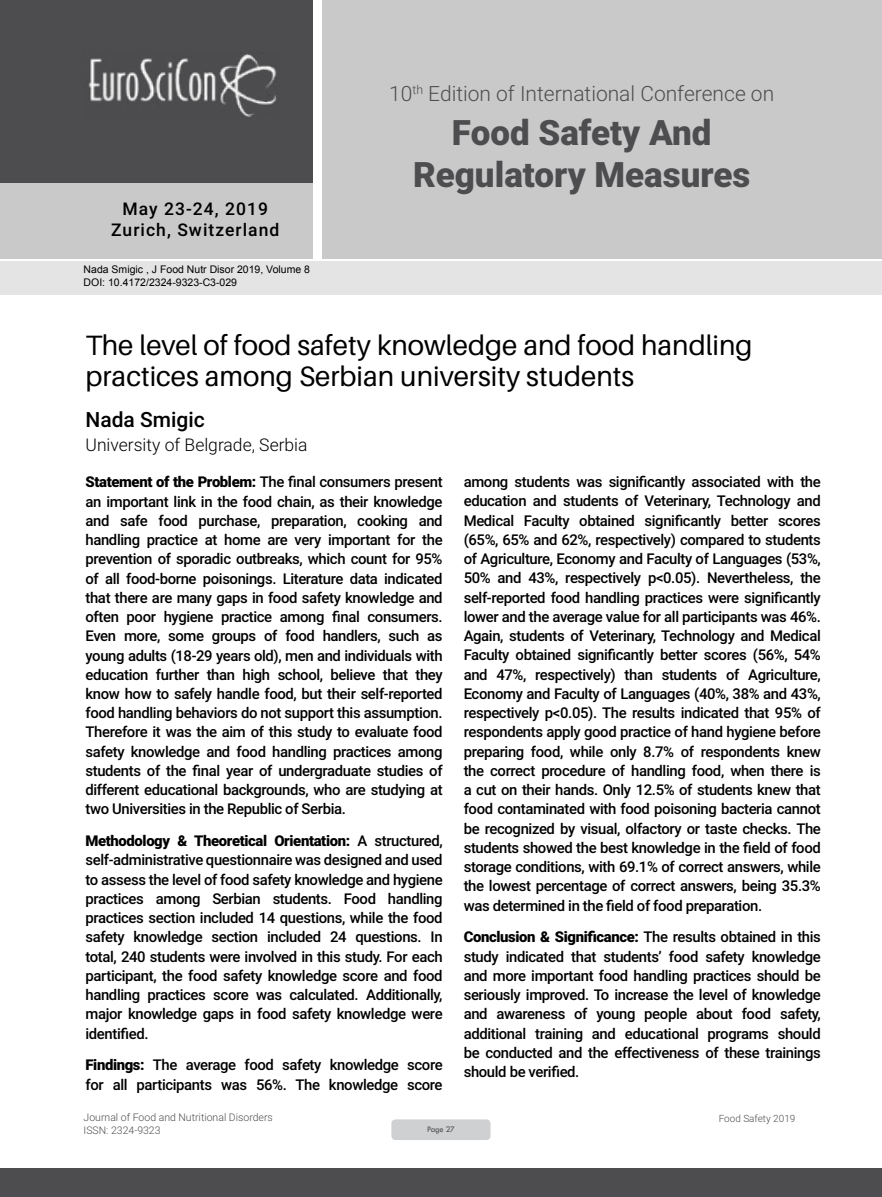
<style>
.page{position:relative;width:882px;height:1197px;background:#fff}
.page>*{position:absolute;margin:0;border:0;box-sizing:border-box;transform-origin:0 0}
.t1{font:900 35px/42px "Roboto";color:#4d4d4f;text-align:center}
.t2{font:28px/30.8px "Aileron";color:#000}
.t3{font:300 21px "Roboto";color:#4d4d4f}
.t4{font:500 21px "Roboto";color:#000}
.t5{font:500 17.5px/21px "Roboto";letter-spacing:.06em;color:#000;text-align:center}
.t6{font:300 17.5px "Roboto";color:#000}
.t7{font:500 14.88px/19.2px "Roboto";letter-spacing:-.025em;color:#000;text-align:justify}
.t8{font:10.5px/12.6px "Arial";color:#000}
.t9{font:300 10.5px/12.6px "Roboto";color:#4d4d4f}
.t10{font:300 9.97px "Roboto";color:#4d4d4f}
.t11{font:8.75px "Tw Cen";letter-spacing:-.02em;color:#4d4d4f;scale:.95 1}
.s1{font-weight:900}
</style>
<div class="page">
<div style="left:0;top:0;width:313px;height:183px;background:#4d4d4f"></div>
<div style="left:1px;top:183px;width:312px;height:76px;background:#c9c9ca"></div>
<div style="left:323px;top:0;width:559px;height:259px;background:#c9c9ca"></div>
<img style="left:88px;top:54px;width:188px;height:63px">
<div style="left:0;top:1169px;width:882px;height:28px;background:#4d4d4f"></div>
<div style="left:1px;top:261px;width:881px;height:33px;background:#e4e4e4"></div>
<div style="left:391px;top:1119px;width:100px;height:21px;background:#cfd0d2;border-radius:4px"></div>
<h3 class="t3" style="left:389px;top:79px;width:387px">10<sup>th</sup> Edition of International Conference on</h3>
<p class="t5" style="left:111px;top:198px;width:170px">May 23-24, 2019<br>Zurich, Switzerland</p>
<p class="t8" style="left:84px;top:263px;width:228px">Nada Smigic , J Food Nutr Disor 2019, Volume 8<br>DOI: 10.4172/2324-9323-C3-029</p>
<h1 class="t1" style="left:413px;top:110px;width:339px">Food Safety And<br>Regulatory Measures</h1>
<h2 class="t2" style="left:86px;top:331px;width:669px">The level of food safety knowledge and food handling practices among Serbian university students</h2>
<h3 class="t4" style="left:86px;top:405px;width:121px">Nada Smigic</h3>
<p class="t6" style="left:86px;top:433px;width:224px">University of Belgrade, Serbia</p>
<p class="t7" style="left:86px;top:472px;width:359px"><span class="s1">Statement of the Problem:</span> The final consumers present an important link in the food chain, as their knowledge and safe food purchase, preparation, cooking and handling practice at home are very important for the prevention of sporadic outbreaks, which count for 95% of all food-borne poisonings. Literature data indicated that there are many gaps in food safety knowledge and often poor hygiene practice among final consumers.<br>Even more, some groups of food handlers, such as young adults (18-29 years old), men and individuals with education further than high school, believe that they know how to safely handle food, but their self-reported food handling behaviors do not support this assumption.<br>Therefore it was the aim of this study to evaluate food safety knowledge and food handling practices among students of the final year of undergraduate studies of different educational backgrounds, who are studying at two Universities in the Republic of Serbia.</p>
<p class="t7" style="left:86px;top:831px;width:359px"><span class="s1">Methodology &amp; Theoretical Orientation:</span> A structured, self-administrative questionnaire was designed and used to assess the level of food safety knowledge and hygiene practices among Serbian students. Food handling practices section included 14 questions, while the food safety knowledge section included 24 questions. In total, 240 students were involved in this study. For each participant, the food safety knowledge score and food handling practices score was calculated. Additionally, major knowledge gaps in food safety knowledge were identified.</p>
<p class="t7" style="left:86px;top:1055px;width:359px"><span class="s1">Findings:</span> The average food safety knowledge score for all participants was 56%. The knowledge score</p>
<p class="t7" style="left:464px;top:472px;width:359px">among students was significantly associated with the education and students of Veterinary, Technology and Medical Faculty obtained significantly better scores (65%, 65% and 62%, respectively) compared to students of Agriculture, Economy and Faculty of Languages (53%, 50% and 43%, respectively p&lt;0.05). Nevertheless, the self-reported food handling practices were significantly lower and the average value for all participants was 46%.<br>Again, students of Veterinary, Technology and Medical Faculty obtained significantly better scores (56%, 54% and 47%, respectively) than students of Agriculture, Economy and Faculty of Languages (40%, 38% and 43%, respectively p&lt;0.05). The results indicated that 95% of respondents apply good practice of hand hygiene before preparing food, while only 8.7% of respondents knew the correct procedure of handling food, when there is a cut on their hands. Only 12.5% of students knew that food contaminated with food poisoning bacteria cannot be recognized by visual, olfactory or taste checks. The students showed the best knowledge in the field of food storage conditions, with 69.1% of correct answers, while the lowest percentage of correct answers, being 35.3% was determined in the field of food preparation.</p>
<p class="t7" style="left:464px;top:927px;width:359px"><span class="s1">Conclusion &amp; Significance:</span> The results obtained in this study indicated that students’ food safety knowledge and more important food handling practices should be seriously improved. To increase the level of knowledge and awareness of young people about food safety, additional training and educational programs should be conducted and the effectiveness of these trainings should be verified.</p>
<p class="t9" style="left:84px;top:1111px;width:191px">Journal of Food and Nutritional Disorders<br>ISSN: 2324-9323</p>
<p class="t11" style="left:427px;top:1124px;width:31px">Page 27</p>
<p class="t10" style="left:719px;top:1111px;width:78px">Food Safety 2019</p>
</div>
